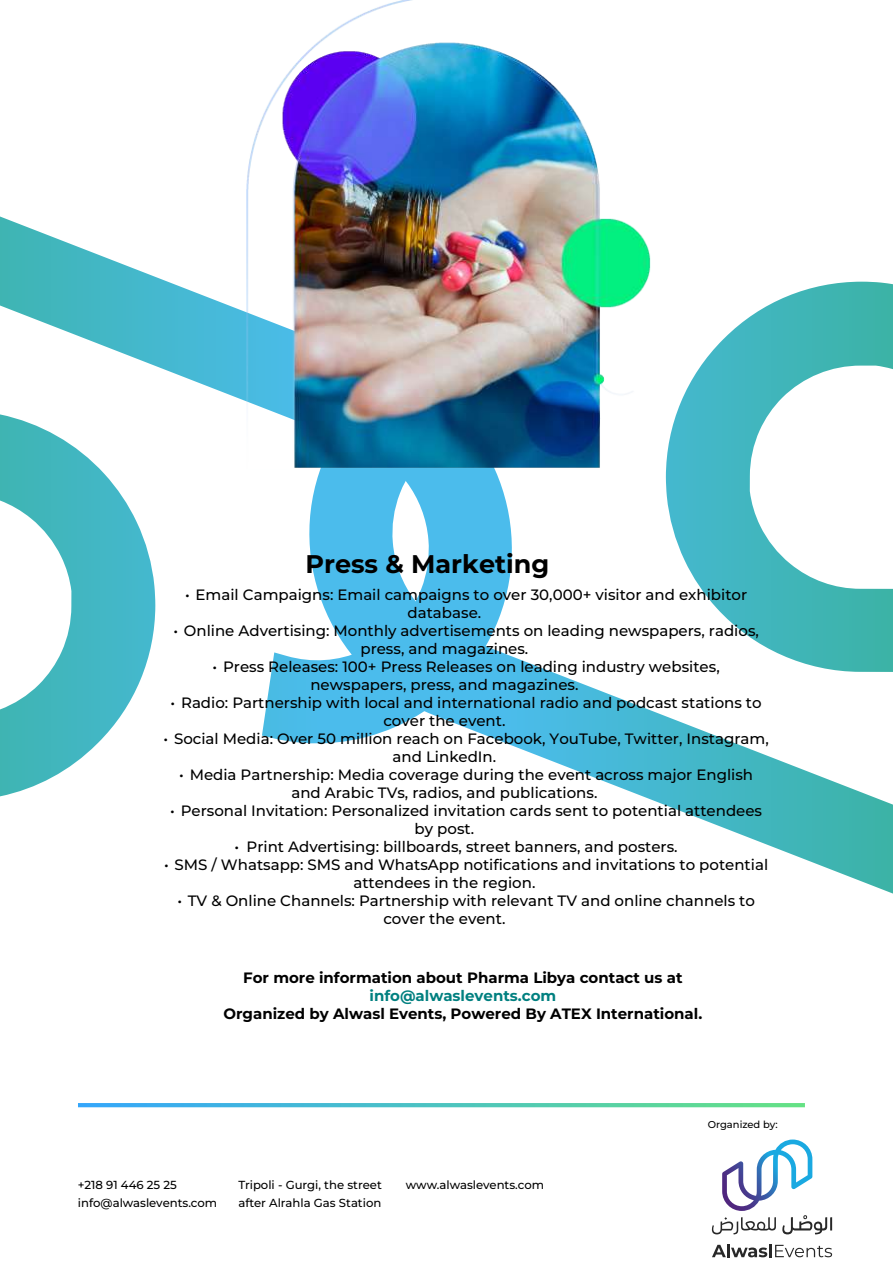
<style>
.page{position:relative;width:893px;height:1263px;background:#fff}
.page>*{position:absolute;margin:0;border:0;box-sizing:border-box;transform-origin:0 0}
.t1{font:700 25.5px "Montserrat";color:#000}
.t2{font:500 15px/18px "Montserrat";color:#000}
.t3{font:700 15px "Montserrat";color:#000}
.t4{font:700 15px "Montserrat";color:#008080}
.t5{font:500 11.7px/18.1px "Montserrat";color:#010100}
.t6{font:500 11.7px "Montserrat";color:#000}
.t7{font:500 9.9px "Montserrat";color:#000}
</style>
<div class="page">
<svg style="left:78px;top:1103px;width:727px;height:4px;background:#4dc4c0"></svg>
<svg style="left:537px;top:282px;width:356px;height:611px"></svg>
<svg style="left:0;top:216px;width:537px;height:580px"></svg>
<img style="left:246px;top:0;width:418px;height:469px">
<svg style="left:712px;top:1244px;width:120px;height:13px"></svg>
<svg style="left:712px;top:1139px;width:120px;height:95px"></svg>
<h1 class="t1" style="left:305px;top:547px;width:246px">Press &amp; Marketing</h1>
<p class="t2" style="left:408px;top:585px;width:341px;text-indent:-222px">• Email Campaigns: Email campaigns to over 30,000+ visitor and exhibitor database.</p>
<p class="t2" style="left:360px;top:621px;width:400px;text-indent:-187px">• Online Advertising: Monthly advertisements on leading newspapers, radios, press, and magazines.</p>
<p class="t2" style="left:310px;top:657px;width:411px;text-indent:-98px">• Press Releases: 100+ Press Releases on leading industry websites, newspapers, press, and magazines.</p>
<p class="t2" style="left:383px;top:693px;width:380px;text-indent:-213px">• Radio: Partnership with local and international radio and podcast stations to cover the event.</p>
<p class="t2" style="left:393px;top:729px;width:378px;text-indent:-229px">• Social Media: Over 50 million reach on Facebook, YouTube, Twitter, Instagram, and LinkedIn.</p>
<p class="t2" style="left:291px;top:765px;width:463px;text-indent:-112px">• Media Partnership: Media coverage during the event across major English and Arabic TVs, radios, and publications.</p>
<p class="t2" style="left:415px;top:801px;width:349px;text-indent:-244px">• Personal Invitation: Personalized invitation cards sent to potential attendees by post.</p>
<p class="t2" style="left:235px;top:837px;width:445px">• Print Advertising: billboards, street banners, and posters.</p>
<p class="t2" style="left:353px;top:855px;width:416px;text-indent:-189px">• SMS / Whatsapp: SMS and WhatsApp notifications and invitations to potential attendees in the region.</p>
<p class="t2" style="left:383px;top:891px;width:373px;text-indent:-206px">• TV &amp; Online Channels: Partnership with relevant TV and online channels to cover the event.</p>
<p class="t3" style="left:243px;top:967px;width:441px">For more information about Pharma Libya contact us at</p>
<p class="t4" style="left:370px;top:985px;width:188px">info@alwaslevents.com</p>
<p class="t3" style="left:223px;top:1003px;width:480px">Organized by Alwasl Events, Powered By ATEX International.</p>
<p class="t6" style="left:78px;top:1177px;width:100px">+218 91 446 25 25</p>
<p class="t5" style="left:78px;top:1193px;width:141px">info@alwaslevents.com</p>
<p class="t5" style="left:238px;top:1176px;width:145px">Tripoli - Gurgi, the street after Alrahla Gas Station</p>
<p class="t5" style="left:406px;top:1175px;width:140px">www.alwaslevents.com</p>
<p class="t7" style="left:708px;top:1118px;width:71px">Organized by:</p>
</div>
